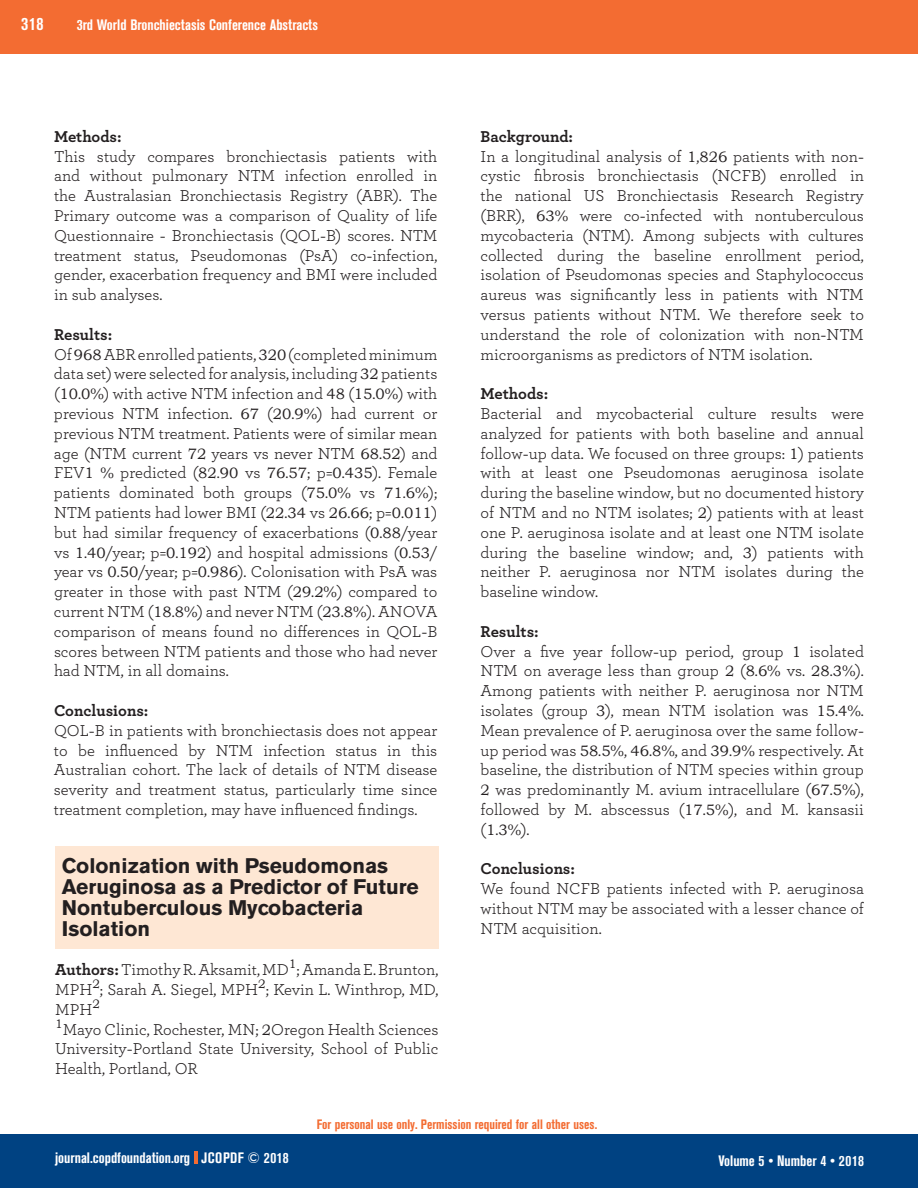
<style>
.page{position:relative;width:918px;height:1188px;background:#fff}
.page>*{position:absolute;margin:0;border:0;box-sizing:border-box;transform-origin:0 0}
.t1{font:700 21px/21px "Akzidenz Grotesk BE";color:#231f20}
.t2{font:700 condensed 18px "Akzidenz Grotesk BE";color:#fff}
.t3{font:16.5px/19.8px "Breathe";color:#231f20}
.t4{font:700 16.5px "Breathe";color:#231f20}
.t5{font:700 condensed 15px "Akzidenz Grotesk BE";color:#fff}
.t6{font:700 condensed 13.5px "Akzidenz Grotesk BE";color:#f36c32}
.s1{font-family:"Bookman Old Style";font-size:15px}
.s2{font-weight:700}
</style>
<div class="page">
<div style="left:0;top:1134px;width:918px;height:54px;background:#004282"></div>
<div style="left:0;top:0;width:918px;height:54px;background:#f36c32"></div>
<svg style="left:194px;top:1152px;width:3px;height:12px"></svg>
<div style="left:55px;top:846px;width:383px;height:102px;background:#fee7d4"></div>
<p class="t2" style="left:21px;top:13px;width:24px">318</p>
<p class="t5" style="left:77px;top:16px;width:243px">3rd World Bronchiectasis Conference Abstracts</p>
<p class="t4" style="left:54px;top:123px;width:69px">Methods:</p>
<p class="t3" style="left:54px;top:145px;width:385px;text-align:justify">This study compares bronchiectasis patients with and without pulmonary NTM infection enrolled in the Australasian Bronchiectasis Registry (ABR). The Primary outcome was a comparison of Quality of life Questionnaire <span class="s1">-</span> Bronchiectasis (QOL<span class="s1">-</span>B) scores. NTM treatment status, Pseudomonas (PsA) co<span class="s1">-</span>infection, gender, exacerbation frequency and BMI were included in sub analyses.</p>
<p class="t3" style="left:54px;top:324px;width:385px"><span class="s2">Results:<br></span>Of <span class="s1">968</span> ABR enrolled patients, <span class="s1">320</span> (completed minimum data set) were selected for analysis, including <span class="s1">32</span> patients (<span class="s1">10</span>.<span class="s1">0%</span>) with active NTM infection and <span class="s1">48</span> (<span class="s1">15</span>.<span class="s1">0%</span>) with previous NTM infection. <span class="s1">67</span> (<span class="s1">20</span>.<span class="s1">9%</span>) had current or previous NTM treatment. Patients were of similar mean age (NTM current <span class="s1">72</span> years vs never NTM <span class="s1">68</span>.<span class="s1">52</span>) and FEV<span class="s1">1 %</span> predicted (<span class="s1">82</span>.<span class="s1">90</span> vs <span class="s1">76</span>.<span class="s1">57</span>; p=<span class="s1">0</span>.<span class="s1">435</span>). Female patients dominated both groups (<span class="s1">75</span>.<span class="s1">0%</span> vs <span class="s1">71</span>.<span class="s1">6%</span>); NTM patients had lower BMI (<span class="s1">22</span>.<span class="s1">34</span> vs <span class="s1">26</span>.<span class="s1">66</span>; p=<span class="s1">0</span>.<span class="s1">011</span>) but had similar frequency of exacerbations (<span class="s1">0</span>.<span class="s1">88</span>/year vs <span class="s1">1</span>.<span class="s1">40</span>/year; p=<span class="s1">0</span>.<span class="s1">192</span>) and hospital admissions (<span class="s1">0</span>.<span class="s1">53</span>/ year vs <span class="s1">0</span>.<span class="s1">50</span>/year; p=<span class="s1">0</span>.<span class="s1">986</span>). Colonisation with PsA was greater in those with past NTM (<span class="s1">29</span>.<span class="s1">2%</span>) compared to current NTM (<span class="s1">18</span>.<span class="s1">8%</span>) and never NTM (<span class="s1">23</span>.<span class="s1">8%</span>). ANOVA comparison of means found no differences in QOL<span class="s1">-</span>B scores between NTM patients and those who had never had NTM, in all domains.</p>
<p class="t3" style="left:54px;top:700px;width:385px"><span class="s2">Conclusions:<br></span>QOL<span class="s1">-</span>B in patients with bronchiectasis does not appear to be influenced by NTM infection status in this Australian cohort. The lack of details of NTM disease severity and treatment status, particularly time since treatment completion, may have influenced findings.</p>
<p class="t1" style="left:62px;top:856px;width:359px">Colonization with Pseudomonas<br>Aeruginosa as a Predictor of Future<br>Nontuberculous Mycobacteria<br>Isolation</p>
<p class="t3" style="left:55px;top:959px;width:385px"><span class="s2">Authors:</span> Timothy R. Aksamit, MD<sup>1</sup>; Amanda E. Brunton, MPH<sup>2</sup>; Sarah A. Siegel, MPH<sup>2</sup>; Kevin L. Winthrop, MD, MPH<sup>2<br>1</sup>Mayo Clinic, Rochester, MN; <span class="s1">2</span>Oregon Health Sciences University<span class="s1">-</span>Portland State University, School of Public Health, Portland, OR</p>
<p class="t3" style="left:481px;top:126px;width:385px"><span class="s2">Background:<br></span>In a longitudinal analysis of <span class="s1">1</span>,<span class="s1">826</span> patients with non&shy;cystic fibrosis bronchiectasis (NCFB) enrolled in the national US Bronchiectasis Research Registry (BRR), <span class="s1">63%</span> were co<span class="s1">-</span>infected with nontuberculous mycobacteria (NTM). Among subjects with cultures collected during the baseline enrollment period, isolation of Pseudomonas species and Staphylococcus aureus was significantly less in patients with NTM versus patients without NTM. We therefore seek to understand the role of colonization with non<span class="s1">-</span>NTM microorganisms as predictors of NTM isolation.</p>
<p class="t4" style="left:481px;top:381px;width:69px">Methods:</p>
<p class="t3" style="left:481px;top:403px;width:385px;text-align:justify">Bacterial and mycobacterial culture results were analyzed for patients with both baseline and annual follow<span class="s1">-</span>up data. We focused on three groups: <span class="s1">1</span>) patients with at least one Pseudomonas aeruginosa isolate during the baseline window, but no documented history of NTM and no NTM isolates; <span class="s1">2</span>) patients with at least one P. aeruginosa isolate and at least one NTM isolate during the baseline window; and, <span class="s1">3</span>) patients with neither P. aeruginosa nor NTM isolates during the baseline window.</p>
<p class="t3" style="left:481px;top:621px;width:385px"><span class="s2">Results:<br></span>Over a five year follow<span class="s1">-</span>up period, group <span class="s1">1</span> isolated NTM on average less than group <span class="s1">2</span> (<span class="s1">8</span>.<span class="s1">6%</span> vs. <span class="s1">28</span>.<span class="s1">3%</span>).<br>Among patients with neither P. aeruginosa nor NTM isolates (group <span class="s1">3</span>), mean NTM isolation was <span class="s1">15</span>.<span class="s1">4%</span>.<br>Mean prevalence of P. aeruginosa over the same follow&shy;up period was <span class="s1">58</span>.<span class="s1">5%</span>, <span class="s1">46</span>.<span class="s1">8%</span>, and <span class="s1">39</span>.<span class="s1">9%</span> respectively. At baseline, the distribution of NTM species within group <span class="s1">2</span> was predominantly M. avium intracellulare (<span class="s1">67</span>.<span class="s1">5%</span>), followed by M. abscessus (<span class="s1">17</span>.<span class="s1">5%</span>), and M. kansasii (<span class="s1">1</span>.<span class="s1">3%</span>).</p>
<p class="t4" style="left:481px;top:856px;width:96px">Conclusions:</p>
<p class="t3" style="left:481px;top:878px;width:385px;text-align:justify">We found NCFB patients infected with P. aeruginosa without NTM may be associated with a lesser chance of NTM acquisition.</p>
<p class="t6" style="left:317px;top:1117px;width:282px">For personal use only. Permission required for all other uses.</p>
<p class="t5" style="left:55px;top:1149px;width:235px">journal.copdfoundation.org JCOPDF © 2018</p>
<p class="t5" style="left:719px;top:1152px;width:147px">Volume 5 • Number 4 • 2018</p>
</div>
